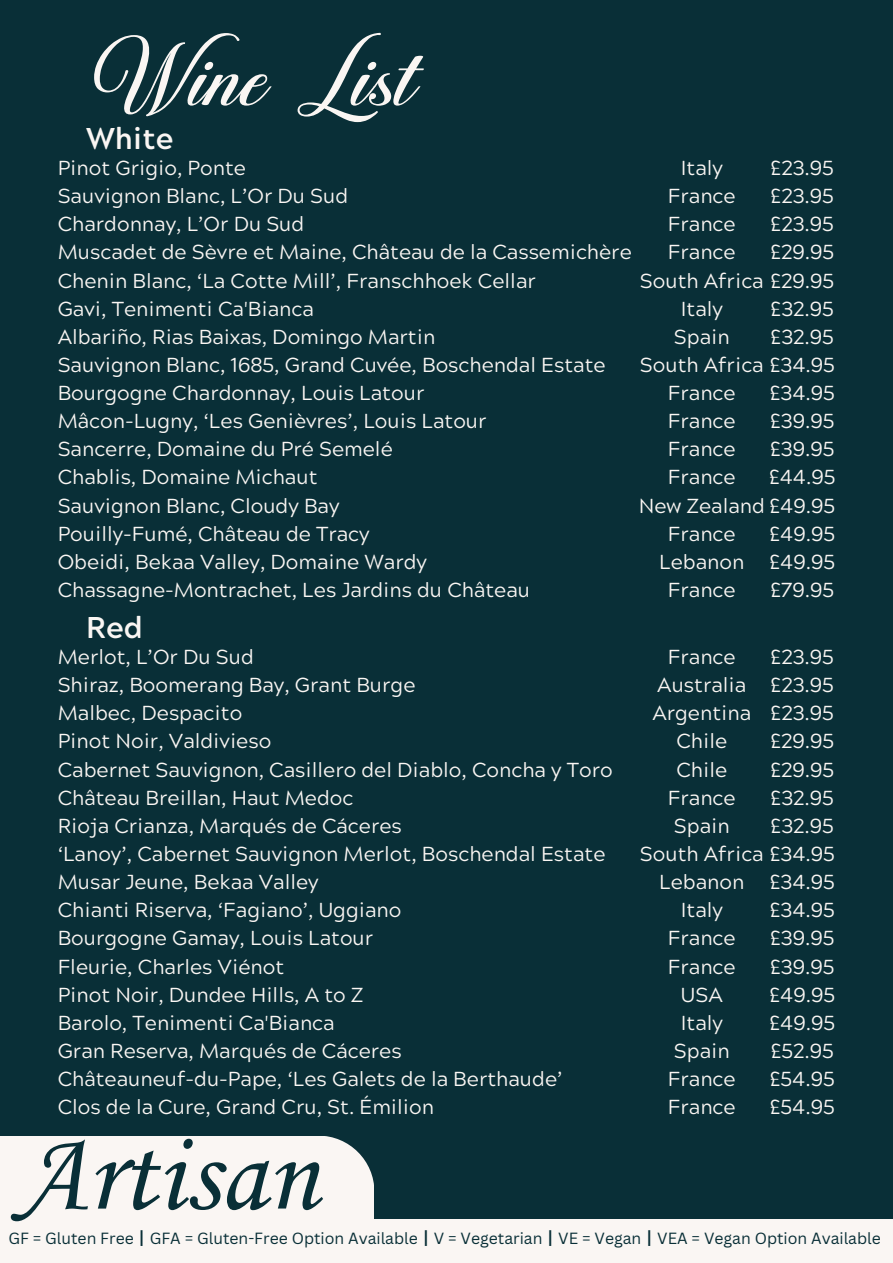
<style>
.page{position:relative;width:893px;height:1263px;background:#092f37}
.page>*{position:absolute;margin:0;border:0;box-sizing:border-box;transform-origin:0 0}
.t1{font:112.5px "Corsiva";color:#092f37}
.t2{font:100.5px "Peristiwa";color:#faf6f3}
.t3{font:700 30px "Acherus Grotesque";color:#faf6f3}
.t4{font:20.25px/28.1px "Acherus Grotesque";color:#faf6f3;text-align:justify}
.t5{font:15.75px "Canva Sans";color:#092f37}
.s1{font-family:"Noto Sans CJ Ksc"}
</style>
<div class="page">
<div style="left:290px;top:1219px;width:603px;height:44px;background:#faf6f3"></div>
<div style="left:0;top:1135px;width:374px;height:128px;background:#faf6f3"></div>
<h4 class="t2" style="left:89px;top:38px;width:331px">Wine List</h4>
<h4 class="t3" style="left:86px;top:126px;width:89px">White</h4>
<h4 class="t4" style="left:58px;top:157px;width:575px;text-align:left">Pinot Grigio, Ponte<br>Sauvignon Blanc, L’Or Du Sud<br>Chardonnay, L’Or Du Sud<br>Muscadet de Sèvre et Maine, Château de la Cassemichère Chenin Blanc, ‘La Cotte Mill’, Franschhoek Cellar<br>Gavi, Tenimenti Ca'Bianca<br>Albariño, Rias Baixas, Domingo Martin<br>Sauvignon Blanc, 1685, Grand Cuvée, Boschendal Estate Bourgogne Chardonnay, Louis Latour<br>Mâcon-Lugny, ‘Les Genièvres’, Louis Latour<br>Sancerre, Domaine du Pré Semelé<br>Chablis, Domaine Michaut<br>Sauvignon Blanc, Cloudy Bay<br>Pouilly-Fumé, Château de Tracy<br>Obeidi, Bekaa Valley, Domaine Wardy Chassagne-Montrachet, Les Jardins du Château</h4>
<h3 class="t4" style="left:680px;top:157px;width:44px">Italy</h3>
<h4 class="t4" style="left:770px;top:157px;width:65px">£23.95 £23.95 £23.95 £29.95</h4>
<h3 class="t4" style="left:668px;top:185px;width:69px">France</h3>
<h3 class="t4" style="left:668px;top:213px;width:69px">France</h3>
<h3 class="t4" style="left:668px;top:241px;width:69px">France</h3>
<h3 class="t4" style="left:640px;top:269px;width:196px">South Africa £29.95</h3>
<h3 class="t4" style="left:680px;top:297px;width:44px">Italy</h3>
<h3 class="t4" style="left:674px;top:325px;width:57px">Spain</h3>
<h3 class="t4" style="left:640px;top:354px;width:196px">South Africa £34.95</h3>
<h3 class="t4" style="left:668px;top:382px;width:69px">France</h3>
<h3 class="t4" style="left:668px;top:410px;width:69px">France</h3>
<h3 class="t4" style="left:668px;top:438px;width:69px">France</h3>
<h3 class="t4" style="left:668px;top:466px;width:69px">France</h3>
<h3 class="t4" style="left:638px;top:494px;width:198px">New Zealand £49.95</h3>
<h3 class="t4" style="left:668px;top:522px;width:69px">France</h3>
<h3 class="t4" style="left:659px;top:550px;width:87px">Lebanon</h3>
<h3 class="t4" style="left:668px;top:579px;width:69px">France</h3>
<h4 class="t4" style="left:770px;top:297px;width:65px">£32.95 £32.95</h4>
<h4 class="t4" style="left:769px;top:382px;width:68px">£34.95 £39.95 £39.95 £44.95</h4>
<h4 class="t4" style="left:769px;top:522px;width:67px">£49.95 £49.95 £79.95</h4>
<h4 class="t3" style="left:86px;top:615px;width:58px">Red</h4>
<h4 class="t4" style="left:58px;top:646px;width:556px;text-align:left">Merlot, L’Or Du Sud<br>Shiraz, Boomerang Bay, Grant Burge<br>Malbec, Despacito<br>Pinot Noir, Valdivieso<br>Cabernet Sauvignon, Casillero del Diablo, Concha y Toro Château Breillan, Haut Medoc<br>Rioja Crianza, Marqués de Cáceres<br>‘Lanoy’, Cabernet Sauvignon Merlot, Boschendal Estate Musar Jeune, Bekaa Valley<br>Chianti Riserva, ‘Fagiano’, Uggiano<br>Bourgogne Gamay, Louis Latour<br>Fleurie, Charles Viénot<br>Pinot Noir, Dundee Hills, A to Z<br>Barolo, Tenimenti Ca'Bianca<br>Gran Reserva, Marqués de Cáceres Châteauneuf-du-Pape, ‘Les Galets de la Berthaude’<br>Clos de la Cure, Grand Cru, St. Émilion</h4>
<h1 class="t4" style="left:668px;top:646px;width:69px">France</h1>
<p class="t4" style="left:770px;top:646px;width:65px">£23.95 £23.95 £23.95 £29.95 £29.95 £32.95 £32.95</p>
<h1 class="t4" style="left:657px;top:674px;width:91px">Australia</h1>
<h1 class="t4" style="left:652px;top:702px;width:100px">Argentina</h1>
<h1 class="t4" style="left:676px;top:730px;width:52px">Chile</h1>
<h1 class="t4" style="left:676px;top:758px;width:52px">Chile</h1>
<h1 class="t4" style="left:668px;top:786px;width:69px">France</h1>
<h1 class="t4" style="left:674px;top:814px;width:57px">Spain</h1>
<h1 class="t4" style="left:640px;top:843px;width:196px">South Africa £34.95</h1>
<h1 class="t4" style="left:659px;top:871px;width:87px">Lebanon</h1>
<h1 class="t4" style="left:680px;top:899px;width:44px">Italy</h1>
<h1 class="t4" style="left:668px;top:927px;width:69px">France</h1>
<h1 class="t4" style="left:668px;top:955px;width:69px">France</h1>
<h1 class="t4" style="left:681px;top:983px;width:43px">USA</h1>
<h1 class="t4" style="left:680px;top:1011px;width:44px">Italy</h1>
<h1 class="t4" style="left:674px;top:1039px;width:57px">Spain</h1>
<h1 class="t4" style="left:668px;top:1068px;width:69px">France</h1>
<h1 class="t4" style="left:668px;top:1096px;width:69px">France</h1>
<p class="t4" style="left:769px;top:871px;width:67px">£34.95 £34.95 £39.95 £39.95 £49.95 £49.95 £52.95 £54.95 £54.95</p>
<h3 class="t1" style="left:17px;top:1120px;width:302px">Artisan</h3>
<h2 class="t5" style="left:8px;top:1227px;width:874px">GF = Gluten Free<span class="s1">┃</span>GFA = Gluten-Free Option Available<span class="s1">┃</span>V = Vegetarian<span class="s1">┃</span>VE = Vegan<span class="s1">┃</span>VEA = Vegan Option Available</h2>
</div>
